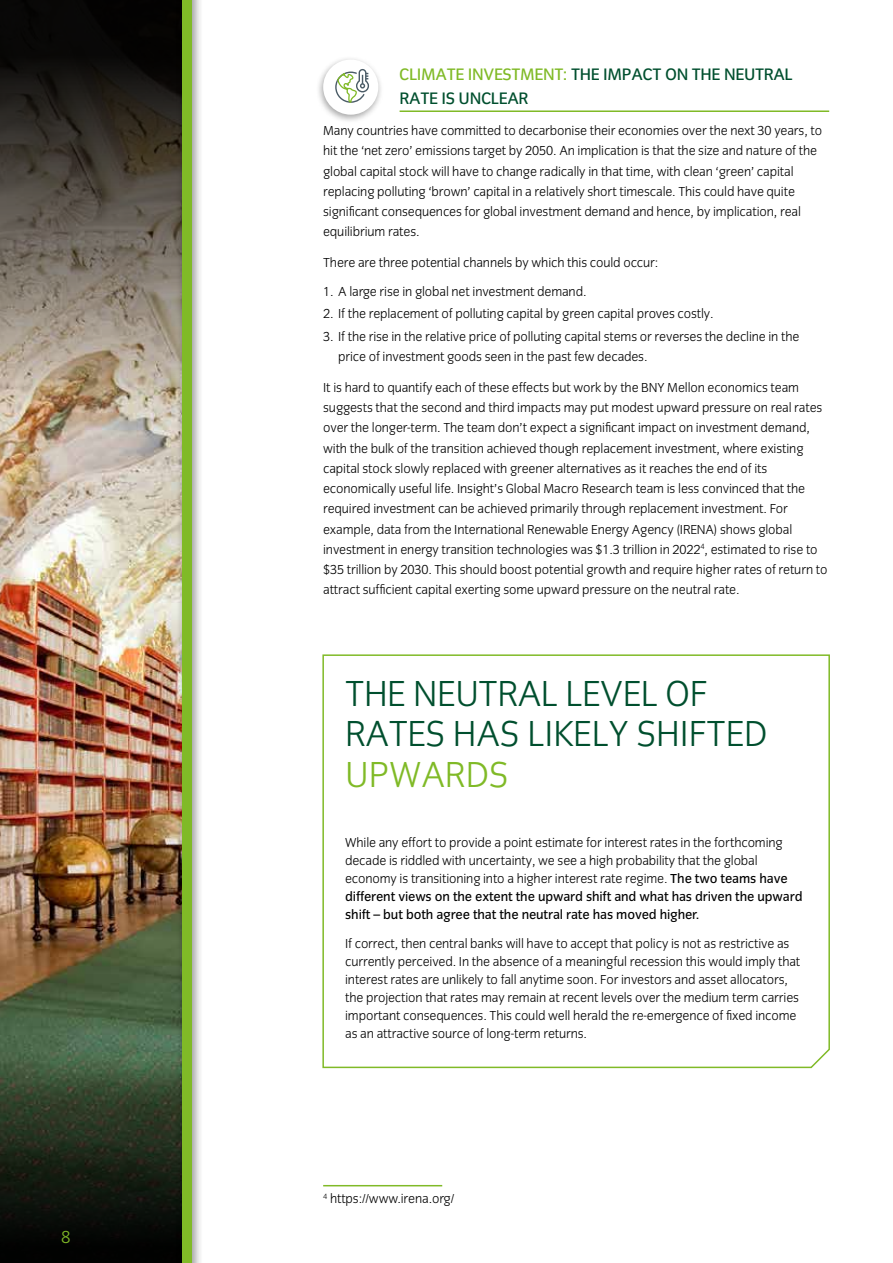
<style>
.page{position:relative;width:893px;height:1263px;background:#fff}
.page>*{position:absolute;margin:0;border:0;box-sizing:border-box;transform-origin:0 0}
.t1{font:37.5px/40.5px "Congress Sans Light Std";letter-spacing:-.01em;color:#004f2e}
.t2{font:37.5px "Congress Sans Light Std";color:#80ba27}
.t3{font:18px "Congress Sans Light Std";color:#80ba27}
.t4{font:17.25px/24px "Congress Sans Std";letter-spacing:-.02em;color:#004f2e}
.t5{font:13.5px/20.2px "Congress Sans Light Std";letter-spacing:-.01em;color:#000}
.t6{font:13.5px/18px "Congress Sans Std";letter-spacing:-.01em;color:#000}
.s1{color:#80ba27}
.s2{font-family:"Congress Sans Std"}
</style>
<div class="page">
<hr style="left:400px;top:110px;width:429px;height:2px;background:#80ba27">
<div style="left:315px;top:56px;width:69px;height:68px;background:#000;opacity:.35"></div>
<div style="left:323px;top:60px;width:55px;height:55px;background:#fff;border-radius:50%"></div>
<svg style="left:334px;top:62px;width:36px;height:41px"></svg>
<svg style="left:322px;top:654px;width:508px;height:415px"></svg>
<hr style="left:323px;top:1185px;width:119px;height:1px;background:#80ba27">
<img style="left:0;top:644px;width:176px;height:307px">
<img style="left:0;top:0;width:176px;height:644px">
<svg style="left:0;top:951px;width:176px;height:312px;background:#313d29"></svg>
<div style="left:176px;top:0;width:28px;height:1263px;background:#000;opacity:.45"></div>
<div style="left:182px;top:0;width:9px;height:1263px;background:#80ba27"></div>
<h2 class="t3" style="left:61px;top:1227px;width:11px">8</h2>
<p class="t4" style="left:399px;top:63px;width:395px"><span class="s1">CLIMATE INVESTMENT:</span> THE IMPACT ON THE NEUTRAL<br>RATE IS UNCLEAR</p>
<p class="t5" style="left:323px;top:121px;width:501px">Many countries have committed to decarbonise their economies over the next 30 years, to hit the ‘net zero’ emissions target by 2050. An implication is that the size and nature of the global capital stock will have to change radically in that time, with clean ‘green’ capital replacing polluting ‘brown’ capital in a relatively short timescale. This could have quite significant consequences for global investment demand and hence, by implication, real equilibrium rates.</p>
<p class="t5" style="left:323px;top:253px;width:337px">There are three potential channels by which this could occur:</p>
<p class="t5" style="left:323px;top:282px;width:265px">1. A large rise in global net investment demand.</p>
<p class="t5" style="left:323px;top:304px;width:392px">2. If the replacement of polluting capital by green capital proves costly.</p>
<p class="t5" style="left:338px;top:326px;width:463px;text-indent:-15px">3. If the rise in the relative price of polluting capital stems or reverses the decline in the price of investment goods seen in the past few decades.</p>
<p class="t5" style="left:323px;top:377px;width:506px">It is hard to quantify each of these effects but work by the BNY Mellon economics team suggests that the second and third impacts may put modest upward pressure on real rates over the longer-term. The team don’t expect a significant impact on investment demand, with the bulk of the transition achieved though replacement investment, where existing capital stock slowly replaced with greener alternatives as it reaches the end of its economically useful life. Insight’s Global Macro Research team is less convinced that the required investment can be achieved primarily through replacement investment. For example, data from the International Renewable Energy Agency (IRENA) shows global investment in energy transition technologies was $1.3 trillion in 2022<sup>4</sup>, estimated to rise to $35 trillion by 2030. This should boost potential growth and require higher rates of return to attract sufficient capital exerting some upward pressure on the neutral rate.</p>
<h1 class="t1" style="left:345px;top:674px;width:424px">THE NEUTRAL LEVEL OF<br>RATES HAS LIKELY SHIFTED</h1>
<h1 class="t2" style="left:345px;top:754px;width:165px">UPWARDS</h1>
<p class="t5" style="left:345px;top:834px;width:444px;line-height:18px">While any effort to provide a point estimate for interest rates in the forthcoming decade is riddled with uncertainty, we see a high probability that the global economy is transitioning into a higher interest rate regime. <span class="s2">The two teams have</span></p>
<p class="t6" style="left:345px;top:888px;width:459px">different views on the extent the upward shift and what has driven the upward shift – but both agree that the neutral rate has moved higher.</p>
<p class="t5" style="left:345px;top:935px;width:457px;line-height:18px">If correct, then central banks will have to accept that policy is not as restrictive as currently perceived. In the absence of a meaningful recession this would imply that interest rates are unlikely to fall anytime soon. For investors and asset allocators, the projection that rates may remain at recent levels over the medium term carries important consequences. This could well herald the re-emergence of fixed income as an attractive source of long-term returns.</p>
<p class="t5" style="left:323px;top:1189px;width:133px"><sup>4</sup> https://www.irena.org/</p>
</div>
